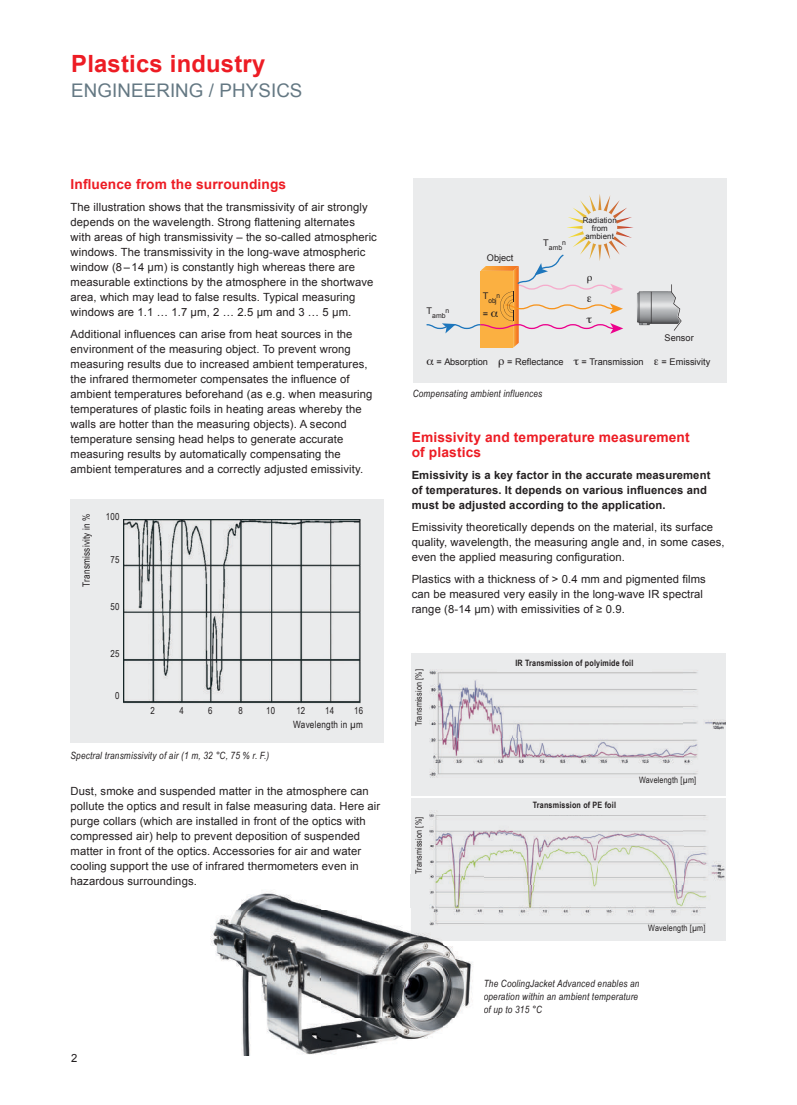
<style>
.page{position:relative;width:797px;height:1105px;background:#fff}
.page>*{position:absolute;margin:0;border:0;box-sizing:border-box;transform-origin:0 0}
.t1{font:700 23.75px "Arial";letter-spacing:.01em;color:#ed1c24}
.t2{font:18.75px "Arial";letter-spacing:.005em;color:#647883}
.t3{font:700 13.75px/15px "Arial";letter-spacing:.01em;color:#ed1c24}
.t4{font:11.25px/15px "Arial";letter-spacing:.01em;color:#231f20}
.t5{font:700 11.25px/15px "Arial";letter-spacing:.01em;color:#231f20}
.t6{font:italic 10px/13.1px "Arial Narrow";letter-spacing:.02em;color:#231f20}
.t7{font:10px "Arial Narrow";letter-spacing:.02em;color:#231f20}
.t8{font:9.62px "Arial Narrow";letter-spacing:.02em;color:#231f20}
.t9{font:9.12px "Arial";color:#231f20}
.t10{font:8.75px "Arial Narrow";letter-spacing:.02em;color:#231f20}
.t11{font:700 8.75px "Arial Narrow";letter-spacing:.02em;color:#231f20}
.t12{font:7.88px/7.9px "Arial";color:#231f20;text-align:center}
.t13{font:6.88px "Arial";color:#231f20}
.t14{font:6.88px "Arial";color:#231f20;scale:.95 1}
</style>
<div class="page">
<div style="left:71px;top:500px;width:313px;height:243px;background:#eaebec"></div>
<img style="left:123px;top:519px;width:238px;height:185px">
<div style="left:411px;top:798px;width:314px;height:143px;background:#eaebec"></div>
<img style="left:725px;top:805px;width:1px;height:120px">
<img style="left:429px;top:810px;width:296px;height:75px">
<img style="left:484px;top:885px;width:223px;height:39px">
<div style="left:411px;top:653px;width:314px;height:142px;background:#eaebec"></div>
<img style="left:429px;top:660px;width:297px;height:117px">
<img style="left:237px;top:874px;width:174px;height:36px">
<img style="left:210px;top:910px;width:233px;height:37px">
<img style="left:216px;top:947px;width:257px;height:108px">
<img style="left:411px;top:910px;width:32px;height:31px">
<img style="left:429px;top:874px;width:55px;height:51px">
<div style="left:497px;top:659px;width:154px;height:13px;background:#eaebec"></div>
<div style="left:497px;top:802px;width:154px;height:12px;background:#eaebec"></div>
<div style="left:412px;top:179px;width:314px;height:204px;background:#eaebec"></div>
<img style="left:637px;top:291px;width:34px;height:35px">
<svg style="left:671px;top:284px;width:11px;height:47px"></svg>
<svg style="left:426px;top:194px;width:207px;height:154px"></svg>
<h1 class="t1" style="left:71px;top:48px;width:195px">Plastics industry</h1>
<h2 class="t2" style="left:71px;top:78px;width:233px">ENGINEERING / PHYSICS</h2>
<p class="t3" style="left:71px;top:177px;width:217px">Influence from the surroundings</p>
<p class="t4" style="left:71px;top:199px;width:308px">The illustration shows that the transmissivity of air strongly depends on the wavelength. Strong flattening alternates with areas of high transmissivity – the so-called atmospheric windows. The transmissivity in the long-wave atmospheric window (8 – 14 µm) is constantly high whereas there are measurable extinctions by the atmosphere in the shortwave area, which may lead to false results. Typical measuring windows are 1.1 … 1.7 µm, 2 … 2.5 µm and 3 … 5 µm.</p>
<p class="t4" style="left:71px;top:326px;width:303px">Additional influences can arise from heat sources in the environment of the measuring object. To prevent wrong measuring results due to increased ambient temperatures, the infrared thermometer compensates the influence of ambient temperatures beforehand (as e.g. when measuring temperatures of plastic foils in heating areas whereby the walls are hotter than the measuring objects). A second temperature sensing head helps to generate accurate measuring results by automatically compensating the ambient temperatures and a correctly adjusted emissivity.</p>
<p class="t7" style="left:79px;top:587px;width:75px;rotate:-90deg">Transmissivity in %</p>
<p class="t8" style="left:106px;top:510px;width:15px">100</p>
<p class="t8" style="left:111px;top:553px;width:10px">75</p>
<p class="t8" style="left:111px;top:600px;width:10px">50</p>
<p class="t8" style="left:111px;top:647px;width:10px">25</p>
<p class="t8" style="left:115px;top:689px;width:6px">0</p>
<p class="t8" style="left:150px;top:704px;width:6px">2</p>
<p class="t8" style="left:179px;top:704px;width:6px">4</p>
<p class="t8" style="left:208px;top:704px;width:6px">6</p>
<p class="t8" style="left:238px;top:704px;width:6px">8</p>
<p class="t8" style="left:266px;top:704px;width:10px">10</p>
<p class="t8" style="left:296px;top:704px;width:10px">12</p>
<p class="t8" style="left:325px;top:704px;width:10px">14</p>
<p class="t8" style="left:354px;top:704px;width:10px">16</p>
<p class="t7" style="left:293px;top:717px;width:71px">Wavelength in µm</p>
<p class="t6" style="left:71px;top:749px;width:200px">Spectral transmissivity of air (1 m, 32 °C, 75 % r. F.)</p>
<p class="t4" style="left:71px;top:783px;width:311px">Dust, smoke and suspended matter in the atmosphere can pollute the optics and result in false measuring data. Here air purge collars (which are installed in front of the optics with compressed air) help to prevent deposition of suspended matter in front of the optics. Accessories for air and water cooling support the use of infrared thermometers even in hazardous surroundings.</p>
<p class="t4" style="left:71px;top:1051px;width:8px">2</p>
<p class="t13" style="left:426px;top:311px;width:21px"><sup>T</sup>amb</p>
<p class="t13" style="left:445px;top:306px;width:5px">n</p>
<p class="t9" style="left:487px;top:251px;width:28px">Object</p>
<p class="t14" style="left:483px;top:296px;width:16px"><sup>T</sup>obj</p>
<p class="t14" style="left:496px;top:291px;width:5px">n</p>
<p class="t9" style="left:483px;top:308px;width:7px">=</p>
<p class="t13" style="left:543px;top:243px;width:21px"><sup>T</sup>amb</p>
<p class="t13" style="left:562px;top:238px;width:5px">n</p>
<p class="t12" style="left:583px;top:217px;width:35px">Radiation from ambient</p>
<p class="t9" style="left:664px;top:332px;width:31px">Sensor</p>
<p class="t9" style="left:436px;top:356px;width:53px">= Absorption</p>
<p class="t9" style="left:507px;top:356px;width:58px">= Reflectance</p>
<p class="t9" style="left:581px;top:356px;width:64px">= Transmission</p>
<p class="t9" style="left:661px;top:356px;width:50px">= Emissivity</p>
<p class="t6" style="left:412px;top:387px;width:131px">Compensating ambient influences</p>
<p class="t3" style="left:411px;top:430px;width:279px">Emissivity and temperature measurement of plastics</p>
<p class="t5" style="left:411px;top:468px;width:300px">Emissivity is a key factor in the accurate measurement of temperatures. It depends on various influences and must be adjusted according to the application.</p>
<p class="t4" style="left:411px;top:520px;width:314px">Emissivity theoretically depends on the material, its surface quality, wavelength, the measuring angle and, in some cases, even the applied measuring configuration.</p>
<p class="t4" style="left:411px;top:572px;width:296px">Plastics with a thickness of &gt; 0.4 mm and pigmented films can be measured very easily in the long-wave IR spectral range (8-14 µm) with emissivities of ≥ 0.9.</p>
<p class="t10" style="left:412px;top:726px;width:59px;rotate:-90deg">Transmission [%]</p>
<p class="t10" style="left:412px;top:874px;width:59px;rotate:-90deg">Transmission [%]</p>
<p class="t11" style="left:515px;top:656px;width:120px">IR Transmission of polyimide foil</p>
<p class="t11" style="left:533px;top:799px;width:85px">Transmission of PE foil</p>
<p class="t10" style="left:639px;top:773px;width:59px">Wavelength [µm]</p>
<p class="t10" style="left:648px;top:922px;width:59px">Wavelength [µm]</p>
<p class="t6" style="left:484px;top:976px;width:157px">The CoolingJacket Advanced enables an operation within an ambient temperature of up to 315 °C</p>
</div>
